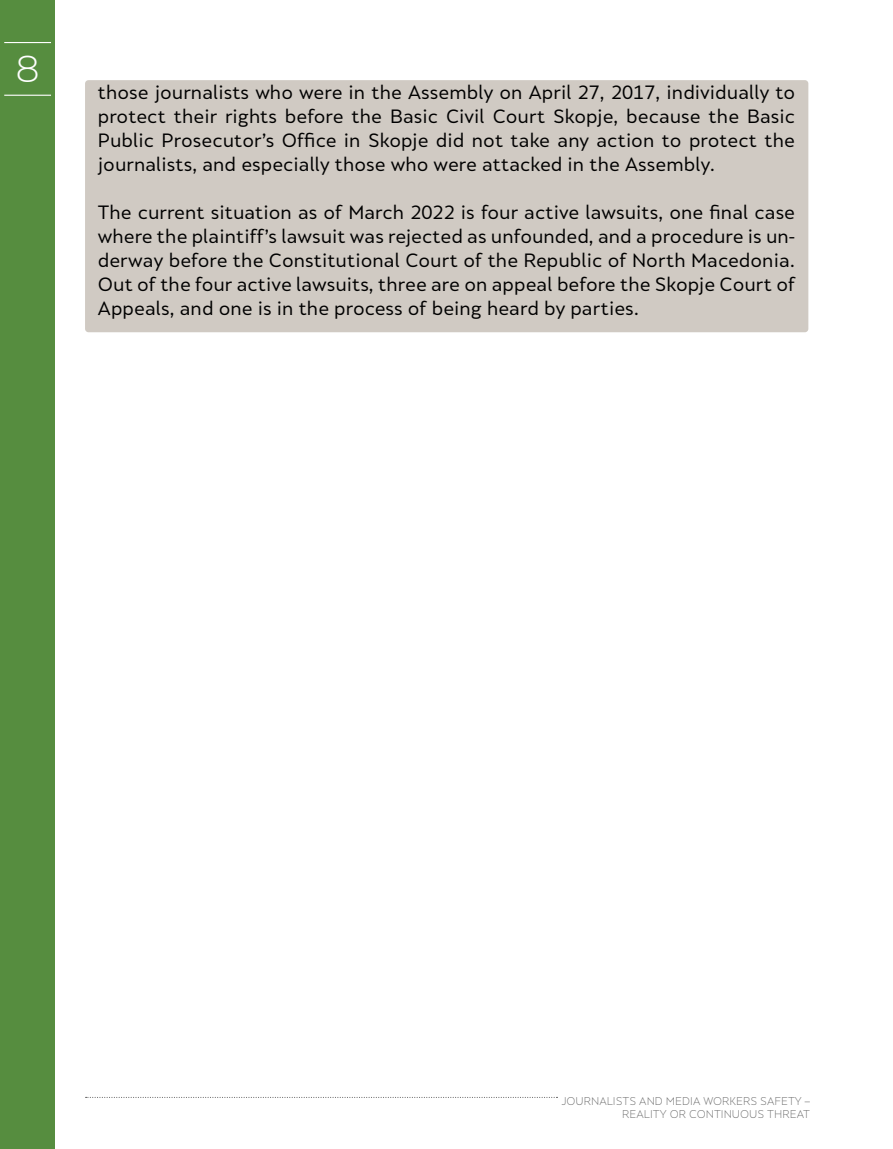
<style>
.page{position:relative;width:893px;height:1149px;background:#fff}
.page>*{position:absolute;margin:0;border:0;box-sizing:border-box;transform-origin:0 0}
.t1{font:300 37.5px "Montserrat";color:#fff}
.t2{font:18px/24px "Skola Sans";color:#000;text-align:justify}
.t3{font:300 10.5px/13.5px "Skola Sans";color:#666;text-align:right}
</style>
<div class="page">
<div style="left:0;top:0;width:55px;height:1148px;background:#568d3f"></div>
<hr style="left:4px;top:42px;width:47px;height:1px;background:#fff">
<hr style="left:4px;top:95px;width:47px;height:1px;background:#fff">
<div style="left:85px;top:80px;width:723px;height:252px;background:#d0cac3;border-radius:3px"></div>
<h1 class="t1" style="left:16px;top:43px;width:25px">8</h1>
<p class="t2" style="left:98px;top:80px;width:699px">those journalists who were in the Assembly on April 27, 2017, individually to protect their rights before the Basic Civil Court Skopje, because the Basic Public Prosecutor’s Office in Skopje did not take any action to protect the journalists, and especially those who were attacked in the Assembly.</p>
<p class="t2" style="left:98px;top:200px;width:699px">The current situation as of March 2022 is four active lawsuits, one final case where the plaintiff’s lawsuit was rejected as unfounded, and a procedure is un&shy;derway before the Constitutional Court of the Republic of North Macedonia.<br>Out of the four active lawsuits, three are on appeal before the Skopje Court of Appeals, and one is in the process of being heard by parties.</p>
<p class="t3" style="left:561px;top:1093px;width:250px">JOURNALISTS AND MEDIA WORKERS SAFETY –<br>REALITY OR CONTINUOUS THREAT</p>
</div>
